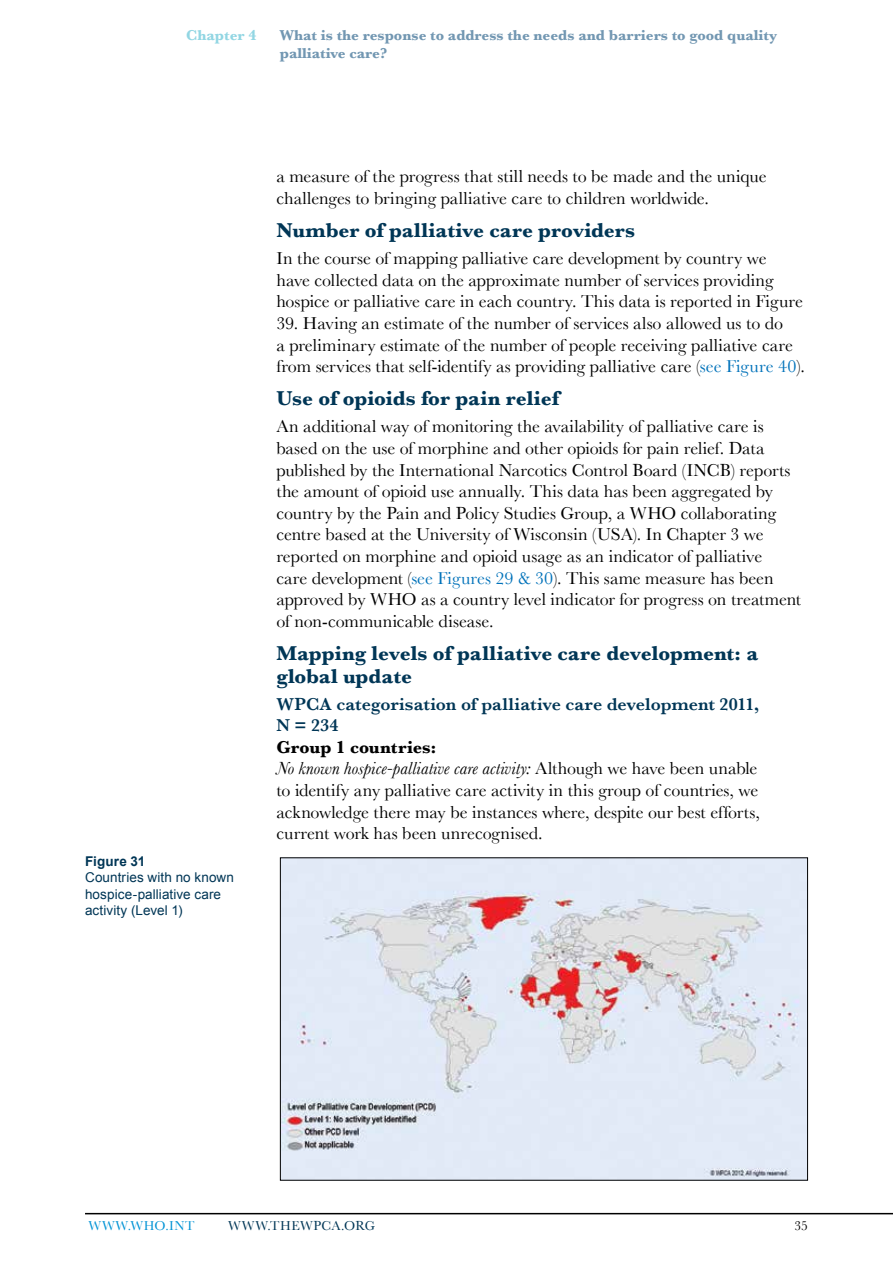
<style>
.page{position:relative;width:893px;height:1263px;background:#fff}
.page>*{position:absolute;margin:0;border:0;box-sizing:border-box;transform-origin:0 0}
.t1{font:700 21px/22.5px "Baskerville";color:#003656}
.t2{font:18px/21.6px "Baskerville";color:#000}
.t3{font:600 18px/21.6px "Baskerville";letter-spacing:.005em;color:#003656}
.t4{font:700 15px/18px "Baskerville";color:#7297b2}
.t5{font:700 15px "Baskerville";color:#92d6e3}
.t6{font:13.5px/16.2px "Arial";letter-spacing:.01em;color:#003656}
.t7{font:13.5px "Baskerville";letter-spacing:.03em;color:#003656}
.t8{font:13.5px "Baskerville";letter-spacing:.045em;color:#0093d5}
.t9{font:700 13.5px "Arial";letter-spacing:.01em;color:#003656}
.t10{font:13.5px "Baskerville";color:#000}
.s1{color:#0072ba}
.s2{font-weight:700}
.s3{font-style:italic}
</style>
<div class="page">
<hr style="left:85px;top:1213px;width:808px;height:1px;background:#000">
<img style="left:282px;top:859px;width:524px;height:319px">
<p class="t5" style="left:186px;top:26px;width:72px">Chapter 4</p>
<p class="t4" style="left:280px;top:26px;width:499px">What is the response to address the needs and barriers to good quality palliative care?</p>
<p class="t9" style="left:85px;top:852px;width:62px">Figure 31</p>
<p class="t6" style="left:85px;top:870px;width:150px">Countries with no known hospice-palliative care activity (Level 1)</p>
<p class="t2" style="left:276px;top:165px;width:492px">a measure of the progress that still needs to be made and the unique challenges to bringing palliative care to children worldwide.</p>
<p class="t1" style="left:276px;top:219px;width:360px">Number of palliative care providers</p>
<p class="t2" style="left:276px;top:247px;width:528px">In the course of mapping palliative care development by country we have collected data on the approximate number of services providing hospice or palliative care in each country. This data is reported in Figure</p>
<p class="t2" style="left:276px;top:312px;width:530px">39. Having an estimate of the number of services also allowed us to do<br>a preliminary estimate of the number of people receiving palliative care from services that self-identify as providing palliative care (<span class="s1">see Figure 40</span>).</p>
<p class="t1" style="left:276px;top:387px;width:284px">Use of opioids for pain relief</p>
<p class="t2" style="left:276px;top:416px;width:526px">An additional way of monitoring the availability of palliative care is based on the use of morphine and other opioids for pain relief. Data published by the International Narcotics Control Board (INCB) reports the amount of opioid use annually. This data has been aggregated by country by the Pain and Policy Studies Group, a WHO collaborating centre based at the University of Wisconsin (USA). In Chapter 3 we reported on morphine and opioid usage as an indicator of palliative<br>care development (<span class="s1">see Figures 29 &amp; 30</span>). This same measure has been approved by WHO as a country level indicator for progress on treatment of non-communicable disease.</p>
<p class="t1" style="left:276px;top:642px;width:483px">Mapping levels of palliative care development: a global update</p>
<p class="t3" style="left:276px;top:693px;width:484px">WPCA categorisation of palliative care development 2011,<br>N = 234</p>
<p class="t2" style="left:276px;top:736px;width:485px"><span class="s2">Group 1 countries:<br></span><span class="s3">No known hospice-palliative care activity:</span> Although we have been unable to identify any palliative care activity in this group of countries, we acknowledge there may be instances where, despite our best efforts, current work has been unrecognised.</p>
<p class="t8" style="left:88px;top:1218px;width:108px">WWW.WHO.INT</p>
<p class="t7" style="left:228px;top:1218px;width:148px">WWW.THEWPCA.ORG</p>
<p class="t10" style="left:794px;top:1218px;width:15px">35</p>
</div>
